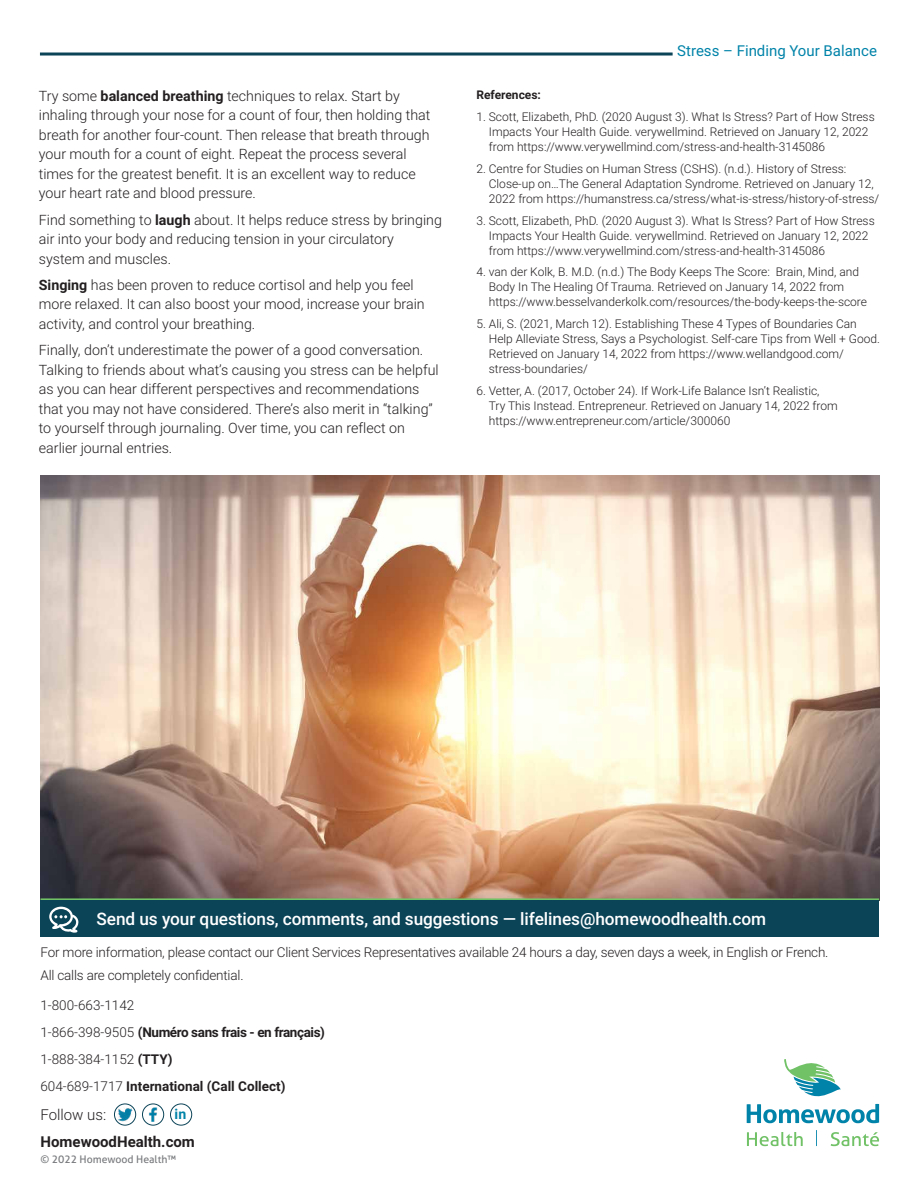
<style>
.page{position:relative;width:918px;height:1188px;background:#fff}
.page>*{position:absolute;margin:0;border:0;box-sizing:border-box;transform-origin:0 0}
.BodyCopy{font:500 17.25px "Roboto";letter-spacing:-.005em;color:#fff}
.t1{font:15px "Roboto";color:#0083a9}
.BodyCopy-2{font:700 15px "Roboto";color:#231f20}
.BodyCopy-3{font:300 15px "Roboto";color:#231f20}
.BodyCopy-4{font:300 14.25px/19.5px "Roboto";color:#231f20}
.BodyCopy-5{font:700 14.1px "Roboto";color:#0083a8}
.BodyCopy-6{font:300 13.5px/22.5px "Roboto";letter-spacing:-.015em;color:#231f20}
.BodyCopy-7{font:700 13.5px/27px "Roboto";color:#231f20}
.BodyCopy-8{font:300 12px/15px "Roboto";color:#231f20}
.BodyCopy-9{font:700 12px "Roboto";color:#231f20}
.t2{font:10.5px "Aller";color:#787a7d}
.s1{font-weight:700}
.s2{font-weight:300}
</style>
<div class="page">
<svg style="left:747px;top:1059px;width:132px;height:64px"></svg>
<svg style="left:747px;top:1132px;width:56px;height:14px"></svg>
<svg style="left:831px;top:1132px;width:48px;height:14px"></svg>
<svg style="left:816px;top:1130px;width:1px;height:16px"></svg>
<hr style="left:40px;top:53px;width:633px;height:3px;background:#0b4357">
<img style="left:40px;top:475px;width:839px;height:423px">
<hr style="left:40px;top:898px;width:839px;height:3px;background:#71c167">
<div style="left:40px;top:901px;width:839px;height:36px;background:#0b4357"></div>
<svg style="left:49px;top:907px;width:30px;height:26px"></svg>
<img style="left:117px;top:1107px;width:16px;height:15px">
<div style="left:114px;top:1104px;width:22px;height:21px;border:1px solid #0b4357;border-radius:50%"></div>
<img style="left:142px;top:1104px;width:22px;height:21px;border-radius:11px">
<div style="left:142px;top:1104px;width:22px;height:21px;border:1px solid #0b4357;border-radius:50%"></div>
<div style="left:170px;top:1104px;width:22px;height:21px;border:1px solid #0b4357;border-radius:50%"></div>
<p class="BodyCopy-4" style="left:39px;top:86px;width:393px">Try some <span class="s1">balanced breathing</span> techniques to relax. Start by inhaling through your nose for a count of four, then holding that breath for another four-count. Then release that breath through your mouth for a count of eight. Repeat the process several times for the greatest benefit. It is an excellent way to reduce your heart rate and blood pressure.</p>
<p class="BodyCopy-4" style="left:39px;top:209px;width:405px">Find something to <span class="s1">laugh</span> about. It helps reduce stress by bringing air into your body and reducing tension in your circulatory system and muscles.</p>
<p class="BodyCopy-4" style="left:39px;top:275px;width:387px"><span class="s1">Singing</span> has been proven to reduce cortisol and help you feel more relaxed. It can also boost your mood, increase your brain activity, and control your breathing.</p>
<p class="BodyCopy-4" style="left:39px;top:340px;width:401px">Finally, don’t underestimate the power of a good conversation.<br>Talking to friends about what’s causing you stress can be helpful as you can hear different perspectives and recommendations that you may not have considered. There’s also merit in “talking” to yourself through journaling. Over time, you can reflect on earlier journal entries.</p>
<p class="t1" style="left:677px;top:40px;width:201px">Stress – Finding Your Balance</p>
<p class="BodyCopy-9" style="left:476px;top:87px;width:66px">References:</p>
<p class="BodyCopy-8" style="left:489px;top:109px;width:387px;text-indent:-12px">1. Scott, Elizabeth, PhD. (2020 August 3). What Is Stress? Part of How Stress<br>Impacts Your Health Guide. verywellmind. Retrieved on January 12, 2022 from https://www.verywellmind.com/stress-and-health-3145086</p>
<p class="BodyCopy-8" style="left:489px;top:161px;width:392px;text-indent:-12px">2. Centre for Studies on Human Stress (CSHS). (n.d.). History of Stress:<br>Close-up on…The General Adaptation Syndrome. Retrieved on January 12,<br>2022 from https://humanstress.ca/stress/what-is-stress/history-of-stress/</p>
<p class="BodyCopy-8" style="left:489px;top:212px;width:387px;text-indent:-12px">3. Scott, Elizabeth, PhD. (2020 August 3). What Is Stress? Part of How Stress<br>Impacts Your Health Guide. verywellmind. Retrieved on January 12, 2022 from https://www.verywellmind.com/stress-and-health-3145086</p>
<p class="BodyCopy-8" style="left:489px;top:264px;width:380px;text-indent:-12px">4. van der Kolk, B. M.D. (n.d.) The Body Keeps The Score: Brain, Mind, and<br>Body In The Healing Of Trauma. Retrieved on January 14, 2022 from https://www.besselvanderkolk.com/resources/the-body-keeps-the-score</p>
<p class="BodyCopy-8" style="left:489px;top:316px;width:393px;text-indent:-12px">5. Ali, S. (2021, March 12). Establishing These 4 Types of Boundaries Can Help Alleviate Stress, Says a Psychologist. Self-care Tips from Well + Good.<br>Retrieved on January 14, 2022 from https://www.wellandgood.com/ stress-boundaries/</p>
<p class="BodyCopy-8" style="left:489px;top:383px;width:351px;text-indent:-12px">6. Vetter, A. (2017, October 24). If Work-Life Balance Isn’t Realistic,<br>Try This Instead. Entrepreneur. Retrieved on January 14, 2022 from https://www.entrepreneur.com/article/300060</p>
<p class="BodyCopy" style="left:97px;top:907px;width:671px">Send us your questions, comments, and suggestions — lifelines@homewoodhealth.com</p>
<p class="BodyCopy-6" style="left:40px;top:941px;width:790px">For more information, please contact our Client Services Representatives available 24 hours a day, seven days a week, in English or French.<br>All calls are completely confidential.</p>
<p class="BodyCopy-7" style="left:40px;top:991px;width:286px"><span class="s2">1-800-663-1142<br>1-866-398-9505</span> (Numéro sans frais - en français)<br><span class="s2">1-888-384-1152</span> (TTY)<br><span class="s2">604-689-1717</span> International (Call Collect)</p>
<p class="BodyCopy-3" style="left:40px;top:1104px;width:67px">Follow us:</p>
<p class="BodyCopy-5" style="left:175px;top:1104px;width:13px">in</p>
<p class="t2" style="left:40px;top:1153px;width:137px">© 2022 Homewood Health™</p>
<p class="BodyCopy-2" style="left:40px;top:1131px;width:156px">HomewoodHealth.com</p>
</div>
